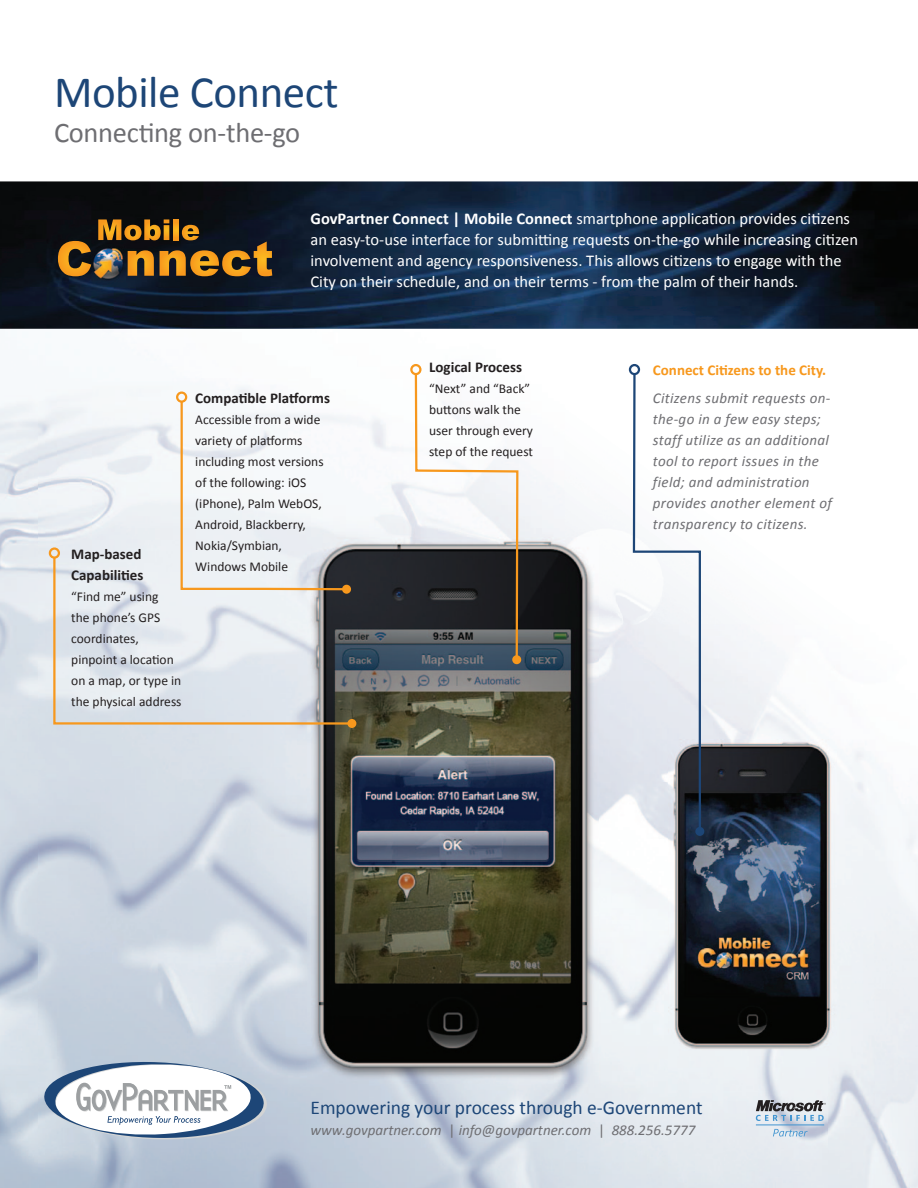
<style>
.page{position:relative;width:918px;height:1188px;background:#fff}
.page>*{position:absolute;margin:0;border:0;box-sizing:border-box;transform-origin:0 0}
.t1{font:45px "Calibri";letter-spacing:-.01em;color:#1d4677}
.t2{font:28.5px "Calibri";letter-spacing:-.01em;color:#6e6e72}
.t3{font:19.5px "Calibri";color:#1d4677}
.t4{font:16.5px/21px "Calibri";color:#fff}
.t5{font:italic 15px/21px "Calibri";letter-spacing:.02em;color:#6e6e72}
.t6{font:700 15px/21px "Calibri";color:#231f20}
.t7{font:italic 15px "Calibri";color:#6e6e72}
.t8{font:700 15px "Calibri";color:#f7981d}
.t9{font:13.5px/21px "Calibri";color:#231f20}
.s1{font-weight:700}
.s2{font-style:normal}
</style>
<div class="page">
<img style="left:91px;top:329px;width:473px;height:226px">
<img style="left:827px;top:782px;width:91px;height:406px">
<img style="left:308px;top:537px;width:291px;height:547px">
<img style="left:669px;top:740px;width:167px;height:315px">
<img style="left:0;top:181px;width:918px;height:148px">
<img style="left:90px;top:246px;width:36px;height:36px">
<svg style="left:58px;top:241px;width:33px;height:35px"></svg>
<svg style="left:98px;top:219px;width:174px;height:57px;background:#6a4d21"></svg>
<svg style="left:632px;top:372px;width:70px;height:462px"></svg>
<div style="left:629px;top:364px;width:11px;height:11px;border:2px solid #1d4677;border-radius:50%"></div>
<div style="left:695px;top:827px;width:9px;height:9px;background:#1d4677;border-radius:50%"></div>
<hr style="left:756px;top:1125px;width:68px;height:1px;background:#4194d0">
<svg style="left:773px;top:1129px;width:35px;height:8px"></svg>
<svg style="left:756px;top:1100px;width:70px;height:21px"></svg>
<svg style="left:414px;top:372px;width:106px;height:290px"></svg>
<div style="left:410px;top:364px;width:12px;height:11px;border:2px solid #f7981d;border-radius:50%"></div>
<div style="left:512px;top:655px;width:9px;height:9px;background:#f7981d;border-radius:50%"></div>
<svg style="left:179px;top:399px;width:170px;height:156px"></svg>
<div style="left:176px;top:392px;width:11px;height:11px;border:2px solid #f7981d;border-radius:50%"></div>
<svg style="left:52px;top:555px;width:302px;height:171px;background:#d1d3d5"></svg>
<div style="left:49px;top:547px;width:11px;height:12px;border:2px solid #f7981d;border-radius:50%"></div>
<div style="left:347px;top:719px;width:9px;height:9px;background:#f7981d;border-radius:50%"></div>
<svg style="left:44px;top:1062px;width:223px;height:77px"></svg>
<h1 class="t1" style="left:54px;top:64px;width:286px">Mobile Connect</h1>
<h2 class="t2" style="left:54px;top:114px;width:248px">Connecting on-the-go</h2>
<p class="t4" style="left:310px;top:208px;width:549px"><span class="s1">GovPartner Connect | Mobile Connect</span> smartphone application provides citizens an easy-to-use interface for submitting requests on-the-go while increasing citizen involvement and agency responsiveness. This allows citizens to engage with the City on their schedule, and on their terms - from the palm of their hands.</p>
<p class="t6" style="left:71px;top:543px;width:74px">Map-based<br>Capabilities</p>
<p class="t9" style="left:71px;top:586px;width:112px">“Find me” using<br>the phone’s GPS coordinates, pinpoint a location on a map, or type in the physical address</p>
<p class="t6" style="left:195px;top:387px;width:136px">Compatible Platforms</p>
<p class="t9" style="left:195px;top:409px;width:130px">Accessible from a wide variety of platforms including most versions of the following: iOS (iPhone), Palm WebOS,<br>Android, Blackberry,<br>Nokia/Symbian,<br>Windows Mobile</p>
<p class="t6" style="left:429px;top:356px;width:94px">Logical Process</p>
<p class="t9" style="left:429px;top:378px;width:105px">“Next” and “Back” buttons walk the user through every step of the request</p>
<p class="t5" style="left:653px;top:387px;width:181px">Citizens submit requests on&shy;the-go in a few easy steps; staff utilize as an additional tool to report issues in the field; and administration provides another element of transparency to citizens.</p>
<p class="t8" style="left:653px;top:361px;width:175px">Connect Citizens to the City.</p>
<h3 class="t3" style="left:310px;top:1095px;width:394px">Empowering your process through e-Government</h3>
<p class="t7" style="left:310px;top:1119px;width:386px">www.govpartner.com <span class="s2">|</span> info@govpartner.com <span class="s2">|</span> 888.256.5777</p>
</div>
